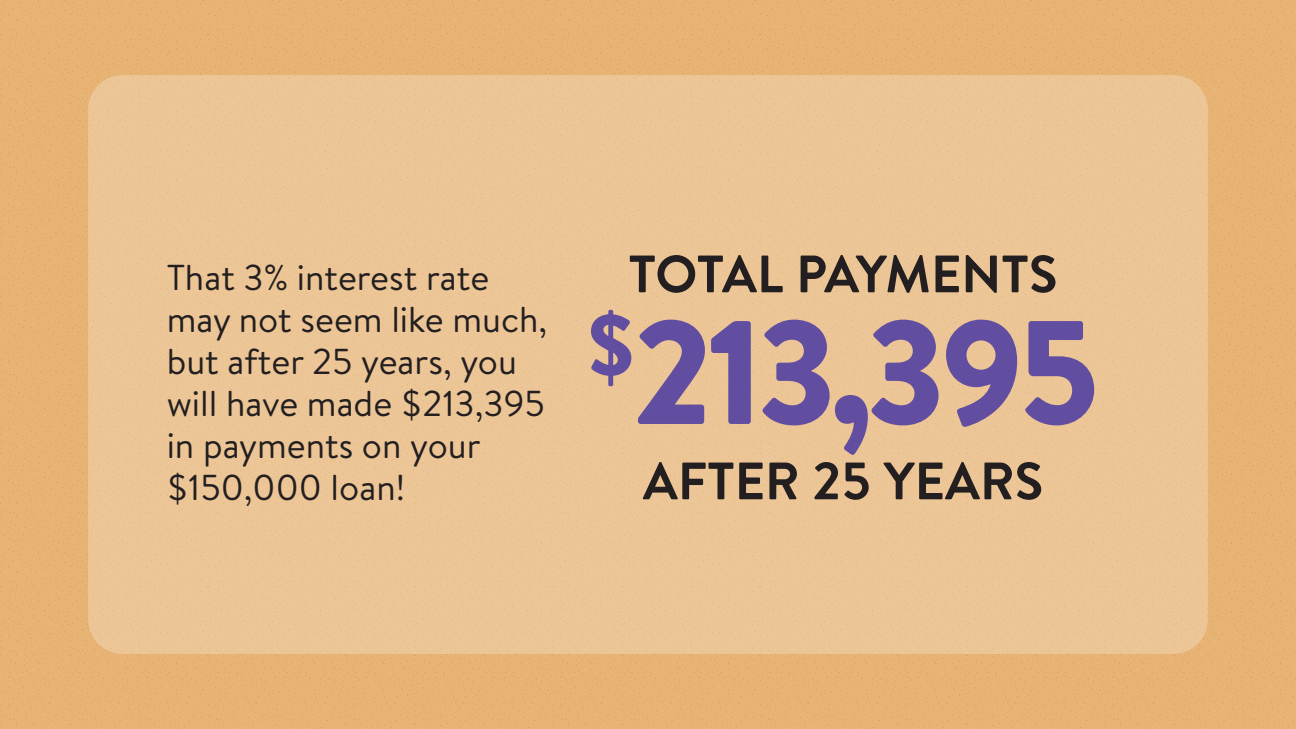
<style>
.page{position:relative;width:1296px;height:729px;background:#e8b476}
.page>*{position:absolute;margin:0;border:0;box-sizing:border-box;transform-origin:0 0}
.t1{font:900 147px "Brandon Text";letter-spacing:-.05em;color:#624ea0}
.t2{font:700 52.5px "Brandon Text";letter-spacing:-.02em;color:#231f20}
.t3{font:700 52.5px "Brandon Text";color:#231f20}
.t4{font:36px/42px "Brandon Text";color:#231f20}
</style>
<div class="page">
<div style="left:88px;top:75px;width:1120px;height:579px;background:#edc697;border-radius:35px"></div>
<p class="t4" style="left:167px;top:255px;width:382px">That 3% interest rate may not seem like much, but after 25 years, you will have made $213,395 in payments on your $150,000 loan!</p>
<h2 class="t2" style="left:628px;top:238px;width:431px">TOTAL PAYMENTS</h2>
<h1 class="t1" style="left:585px;top:269px;width:517px"><sup>$</sup>213,395</h1>
<h2 class="t3" style="left:643px;top:445px;width:402px">AFTER 25 YEARS</h2>
</div>
